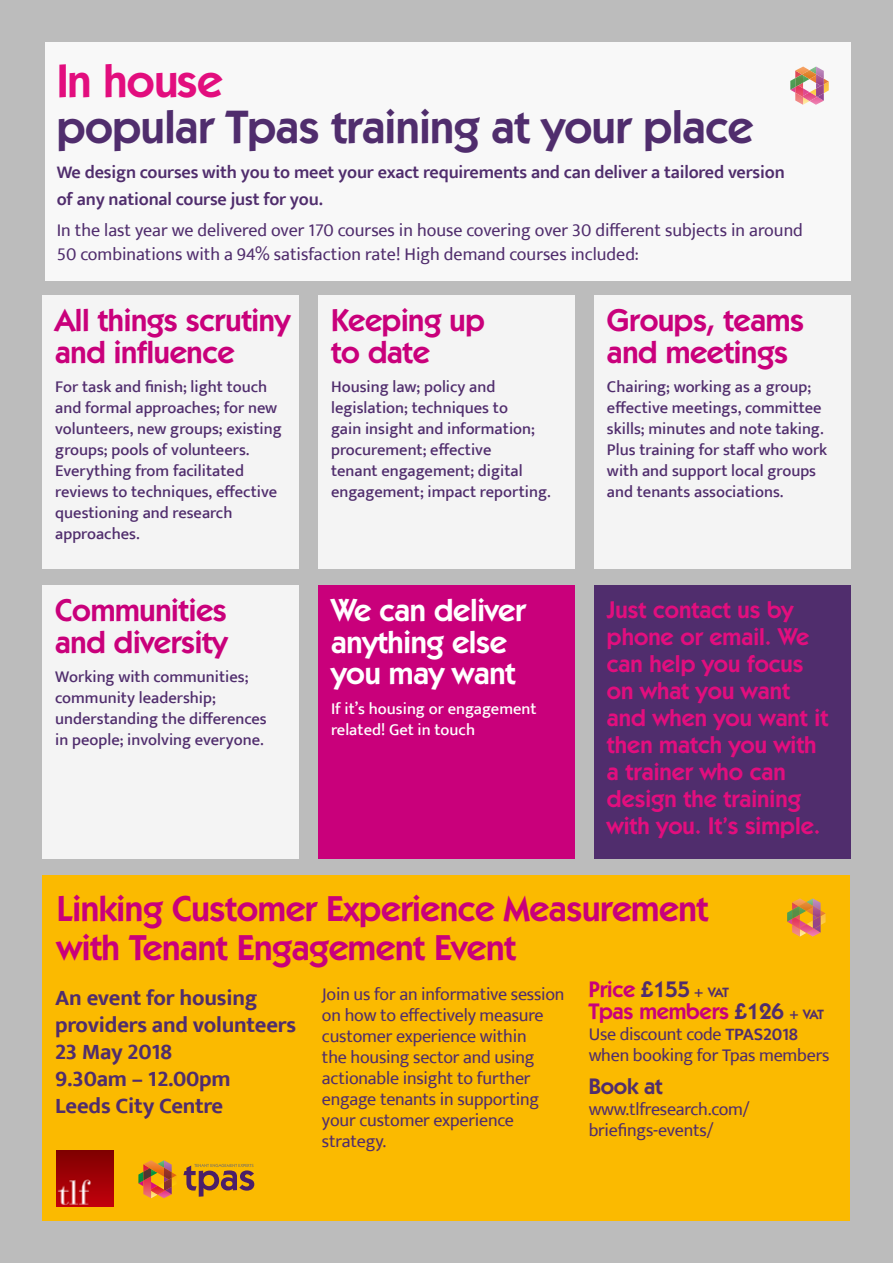
<style>
.page{position:relative;width:893px;height:1263px;background:#bcbcbc}
.page>*{position:absolute;margin:0;border:0;box-sizing:border-box;transform-origin:0 0}
.t1{font:600 46.8px "Kabel IT Cby BT";letter-spacing:-.01em;color:#502d6d}
.t2{font:600 46.8px "Kabel IT Cby BT";letter-spacing:-.01em;color:#e20e7e}
.t3{font:600 36px/39px "Kabel IT Cby BT";letter-spacing:-.01em;color:#c9007b}
.t4{font:600 31.5px/31.5px "Kabel IT Cby BT";letter-spacing:-.01em;color:#c9007b}
.t5{font:600 31.5px/31.5px "Kabel IT Cby BT";letter-spacing:-.01em;color:#fff}
.t6{font:600 24px/27px "Kabel IT Cby BT";color:#e20e7e}
.t7{font:700 22.5px/27px "Ek Mukta";letter-spacing:-.01em;color:#502d6d}
.t8{font:600 22.5px/22.5px "Kabel IT Cby BT";letter-spacing:-.01em;color:#c9007b}
.t9{font:600 22.5px "Kabel IT Cby BT";letter-spacing:-.01em;color:#502d6d}
.t10{font:600 18.15px/27px "Ek Mukta";letter-spacing:-.01em;color:#502d6d}
.t11{font:18px/21px "Ek Mukta";letter-spacing:-.01em;color:#502d6d}
.t12{font:500 16.5px/21px "Ek Mukta";color:#502d6d}
.t13{font:500 16.5px/21px "Ek Mukta";color:#fff}
.s1{color:#502d6d}
.s2{font-size:13.5px;color:#502d6d}
.s3{font-weight:600}
</style>
<div class="page">
<div style="left:45px;top:43px;width:805px;height:238px;background:#f8f8f8"></div>
<div style="left:43px;top:875px;width:807px;height:345px;background:#fbba00"></div>
<div style="left:43px;top:296px;width:256px;height:273px;background:#f4f4f4"></div>
<div style="left:43px;top:586px;width:256px;height:273px;background:#f4f4f4"></div>
<div style="left:318px;top:296px;width:257px;height:273px;background:#f4f4f4"></div>
<div style="left:318px;top:586px;width:257px;height:273px;background:#c9007b"></div>
<div style="left:594px;top:296px;width:256px;height:273px;background:#f4f4f4"></div>
<div style="left:594px;top:586px;width:256px;height:273px;background:#502d6d"></div>
<svg style="left:787px;top:898px;width:39px;height:38px"></svg>
<svg style="left:790px;top:67px;width:39px;height:38px"></svg>
<img style="left:57px;top:1150px;width:56px;height:57px">
<svg style="left:138px;top:1160px;width:39px;height:38px"></svg>
<svg style="left:183px;top:1164px;width:71px;height:33px"></svg>
<h1 class="t2" style="left:57px;top:52px;width:167px">In house</h1>
<h1 class="t1" style="left:57px;top:98px;width:698px">popular Tpas training at your place</h1>
<p class="t10" style="left:57px;top:158px;width:729px">We design courses with you to meet your exact requirements and can deliver a tailored version of any national course just for you.</p>
<p class="t11" style="left:57px;top:218px;width:748px;line-height:24px">In the last year we delivered over 170 courses in house covering over 30 different subjects in around<br>50 combinations with a 94% satisfaction rate! High demand courses included:</p>
<h3 class="t4" style="left:55px;top:304px;width:236px">All things scrutiny and influence</h3>
<p class="t12" style="left:55px;top:376px;width:228px">For task and finish; light touch and formal approaches; for new volunteers, new groups; existing groups; pools of volunteers.<br>Everything from facilitated reviews to techniques, effective questioning and research approaches.</p>
<h3 class="t4" style="left:55px;top:594px;width:174px">Communities and diversity</h3>
<p class="t12" style="left:55px;top:666px;width:213px">Working with communities; community leadership; understanding the differences in people; involving everyone.</p>
<h3 class="t4" style="left:331px;top:304px;width:155px">Keeping up to date</h3>
<p class="t12" style="left:331px;top:376px;width:221px">Housing law; policy and legislation; techniques to<br>gain insight and information; procurement; effective<br>tenant engagement; digital engagement; impact reporting.</p>
<h3 class="t5" style="left:331px;top:594px;width:196px">We can deliver anything else you may want</h3>
<p class="t13" style="left:331px;top:698px;width:207px">If it’s housing or engagement related! Get in touch</p>
<h3 class="t4" style="left:607px;top:304px;width:199px">Groups, teams and meetings</h3>
<p class="t12" style="left:607px;top:376px;width:222px">Chairing; working as a group; effective meetings, committee skills; minutes and note taking.<br>Plus training for staff who work with and support local groups and tenants associations.</p>
<h3 class="t6" style="left:607px;top:596px;width:223px">Just contact us by phone or email. We can help you focus on what you want and when you want it then match you with a trainer who can design the training with you. It’s simple.</h3>
<h2 class="t3" style="left:57px;top:888px;width:653px">Linking Customer Experience Measurement with Tenant Engagement Event</h2>
<h3 class="t7" style="left:55px;top:984px;width:242px">An event for housing providers and volunteers<br>23 May 2018<br>9.30am – 12.00pm<br>Leeds City Centre</h3>
<p class="t11" style="left:322px;top:983px;width:244px">Join us for an informative session on how to effectively measure customer experience within<br>the housing sector and using actionable insight to further engage tenants in supporting your customer experience strategy.</p>
<h3 class="t8" style="left:589px;top:977px;width:237px">Price <span class="s1">£155</span> <span class="s2">+ VAT<br></span>Tpas members <span class="s1">£126</span> <span class="s2">+ VAT</span></h3>
<p class="t11" style="left:589px;top:1023px;width:242px">Use discount code <span class="s3">TPAS2018 </span>when booking for Tpas members</p>
<h3 class="t9" style="left:589px;top:1072px;width:75px">Book at</h3>
<p class="t11" style="left:589px;top:1098px;width:162px">www.tlfresearch.com/ briefings-events/</p>
</div>
